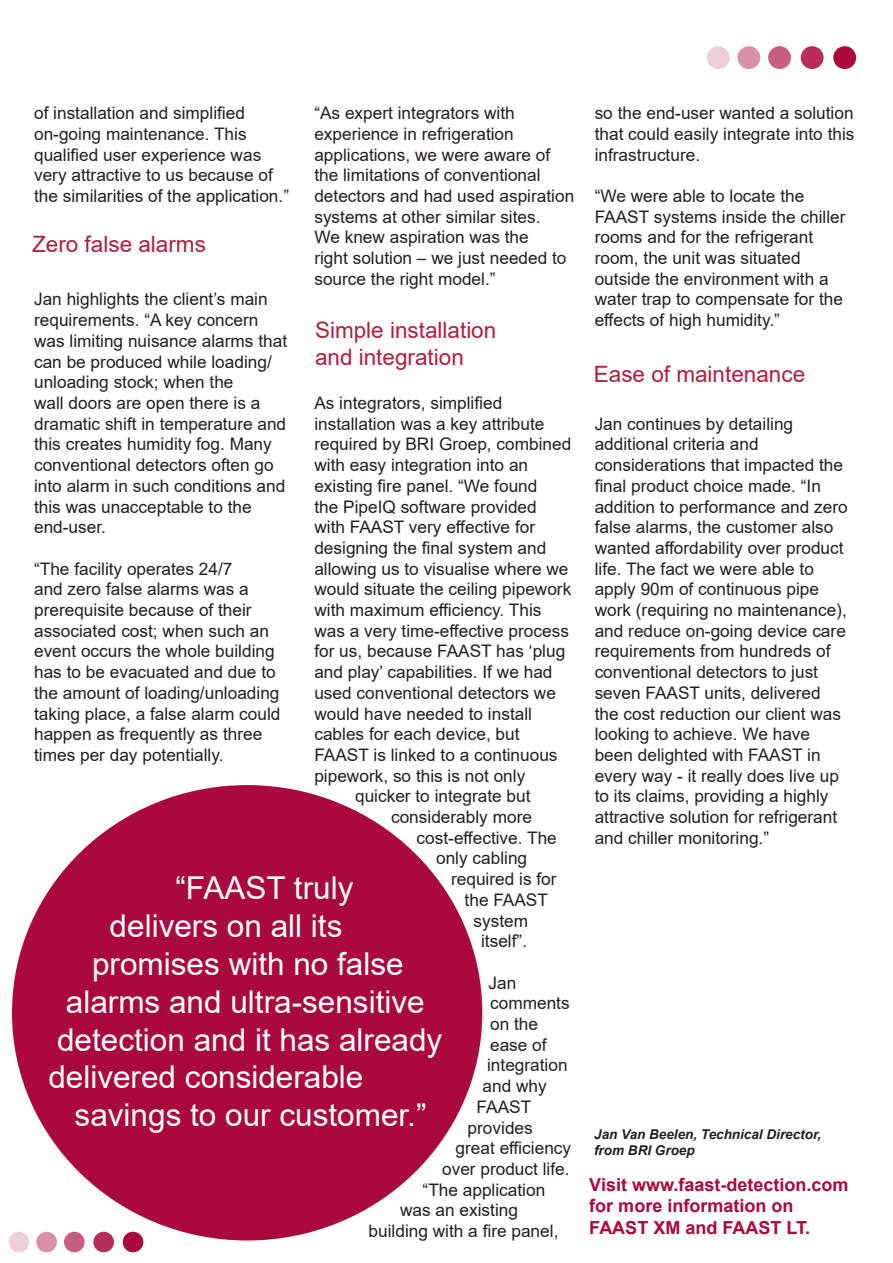
<style>
.page{position:relative;width:893px;height:1263px;background:#fff}
.page>*{position:absolute;margin:0;border:0;box-sizing:border-box;transform-origin:0 0}
.Body_text{font:31.5px/37.8px "Arial";color:#fff}
.t1{font:22.5px/27px "Arial";color:#b11e3b}
.t2{font:700 18px/21.6px "Arial";color:#aa093d}
.t3{font:17.25px/20.7px "Arial";color:#231f20}
.t4{font:italic 700 13.5px/16.2px "Arial";color:#231f20}
</style>
<div class="page">
<div style="left:833px;top:46px;width:23px;height:23px;background:#aa093d;border-radius:50%"></div>
<div style="left:123px;top:1232px;width:20px;height:20px;background:#aa093d;border-radius:50%"></div>
<svg style="left:801px;top:46px;width:23px;height:23px"></svg>
<div style="left:93px;top:1232px;width:21px;height:20px;background:#b72e5a;border-radius:50%"></div>
<div style="left:768px;top:46px;width:23px;height:23px;background:#c85f81;border-radius:50%"></div>
<div style="left:64px;top:1232px;width:21px;height:20px;background:#c85f81;border-radius:50%"></div>
<div style="left:737px;top:46px;width:23px;height:23px;background:#d991a8;border-radius:50%"></div>
<div style="left:36px;top:1232px;width:21px;height:20px;background:#d991a8;border-radius:50%"></div>
<div style="left:707px;top:46px;width:23px;height:23px;background:#eeced8;border-radius:50%"></div>
<div style="left:9px;top:1232px;width:20px;height:20px;background:#eeced8;border-radius:50%"></div>
<div style="left:12px;top:785px;width:470px;height:455px;background:#aa093d;border-radius:50%"></div>
<p class="t3" style="left:34px;top:103px;width:257px">of installation and simplified on-going maintenance. This qualified user experience was very attractive to us because of the similarities of the application.”</p>
<p class="t1" style="left:32px;top:230px;width:175px">Zero false alarms</p>
<p class="t3" style="left:314px;top:103px;width:261px">“As expert integrators with experience in refrigeration applications, we were aware of the limitations of conventional detectors and had used aspiration systems at other similar sites.<br>We knew aspiration was the<br>right solution – we just needed to source the right model.”</p>
<p class="t3" style="left:34px;top:289px;width:255px">Jan highlights the client’s main requirements. “A key concern was limiting nuisance alarms that can be produced while loading/ unloading stock; when the<br>wall doors are open there is a dramatic shift in temperature and this creates humidity fog. Many conventional detectors often go into alarm in such conditions and this was unacceptable to the end-user.</p>
<p class="t3" style="left:34px;top:558px;width:248px">“The facility operates 24/7<br>and zero false alarms was a prerequisite because of their associated cost; when such an event occurs the whole building has to be evacuated and due to the amount of loading/unloading taking place, a false alarm could happen as frequently as three times per day potentially.</p>
<p class="t1" style="left:315px;top:316px;width:183px">Simple installation and integration</p>
<p class="t3" style="left:314px;top:392px;width:189px">As integrators, simplified</p>
<p class="t3" style="left:314px;top:413px;width:232px">installation was a key attribute</p>
<p class="t3" style="left:314px;top:434px;width:258px">required by BRI Groep, combined</p>
<p class="t3" style="left:314px;top:455px;width:215px">with easy integration into an</p>
<p class="t3" style="left:314px;top:475px;width:225px">existing fire panel. “We found</p>
<p class="t3" style="left:314px;top:496px;width:224px">the PipeIQ software provided</p>
<p class="t3" style="left:314px;top:517px;width:222px">with FAAST very effective for</p>
<p class="t3" style="left:314px;top:537px;width:234px">designing the final system and</p>
<p class="t3" style="left:314px;top:558px;width:256px">allowing us to visualise where we</p>
<p class="t3" style="left:314px;top:579px;width:258px">would situate the ceiling pipework</p>
<p class="t3" style="left:314px;top:599px;width:229px">with maximum efficiency. This</p>
<p class="t3" style="left:314px;top:620px;width:256px">was a very time-effective process</p>
<p class="t3" style="left:314px;top:641px;width:252px">for us, because FAAST has ‘plug</p>
<p class="t3" style="left:314px;top:662px;width:240px">and play’ capabilities. If we had</p>
<p class="t3" style="left:314px;top:682px;width:243px">used conventional detectors we</p>
<p class="t3" style="left:314px;top:703px;width:219px">would have needed to install</p>
<p class="t3" style="left:314px;top:724px;width:207px">cables for each device, but</p>
<p class="t3" style="left:314px;top:744px;width:245px">FAAST is linked to a continuous</p>
<p class="t3" style="left:314px;top:765px;width:212px">pipework, so this is not only</p>
<p class="t3" style="left:355px;top:786px;width:177px">quicker to integrate but</p>
<p class="t3" style="left:391px;top:806px;width:142px">considerably more</p>
<p class="t3" style="left:417px;top:827px;width:142px">cost-effective. The</p>
<p class="t3" style="left:436px;top:848px;width:93px">only cabling</p>
<p class="t3" style="left:451px;top:869px;width:107px">required is for</p>
<p class="t3" style="left:465px;top:889px;width:85px">the FAAST</p>
<p class="t3" style="left:474px;top:910px;width:56px">system</p>
<p class="t3" style="left:481px;top:931px;width:48px">itself”.</p>
<p class="t3" style="left:489px;top:972px;width:29px">Jan</p>
<p class="t3" style="left:490px;top:993px;width:81px">comments</p>
<p class="t3" style="left:490px;top:1013px;width:49px">on the</p>
<p class="t3" style="left:490px;top:1034px;width:58px">ease of</p>
<p class="t3" style="left:487px;top:1055px;width:82px">integration</p>
<p class="t3" style="left:483px;top:1076px;width:66px">and why</p>
<p class="t3" style="left:477px;top:1096px;width:56px">FAAST</p>
<p class="t3" style="left:468px;top:1117px;width:67px">provides</p>
<p class="t3" style="left:456px;top:1138px;width:117px">great efficiency</p>
<p class="t3" style="left:442px;top:1158px;width:129px">over product life.</p>
<p class="t3" style="left:423px;top:1179px;width:124px">“The application</p>
<p class="t3" style="left:400px;top:1200px;width:119px">was an existing</p>
<p class="t3" style="left:369px;top:1220px;width:191px">building with a fire panel,</p>
<p class="Body_text" style="left:175px;top:869px;width:179px">“FAAST truly</p>
<p class="Body_text" style="left:110px;top:907px;width:234px">delivers on all its</p>
<p class="Body_text" style="left:92px;top:945px;width:313px">promises with no false</p>
<p class="Body_text" style="left:66px;top:983px;width:360px">alarms and ultra-sensitive</p>
<p class="Body_text" style="left:57px;top:1020px;width:387px">detection and it has already</p>
<p class="Body_text" style="left:75px;top:1058px;width:353px;text-indent:-26px">delivered considerable savings to our customer.”</p>
<p class="t3" style="left:595px;top:103px;width:261px;text-align:justify">so the end-user wanted a solution that could easily integrate into this infrastructure.</p>
<p class="t3" style="left:595px;top:185px;width:252px">“We were able to locate the<br>FAAST systems inside the chiller rooms and for the refrigerant room, the unit was situated outside the environment with a water trap to compensate for the effects of high humidity.”</p>
<p class="t1" style="left:594px;top:360px;width:213px">Ease of maintenance</p>
<p class="t3" style="left:595px;top:413px;width:255px">Jan continues by detailing additional criteria and considerations that impacted the final product choice made. “In addition to performance and zero false alarms, the customer also wanted affordability over product life. The fact we were able to apply 90m of continuous pipe work (requiring no maintenance), and reduce on-going device care requirements from hundreds of conventional detectors to just seven FAAST units, delivered the cost reduction our client was looking to achieve. We have been delighted with FAAST in every way - it really does live up to its claims, providing a highly attractive solution for refrigerant and chiller monitoring.”</p>
<p class="t4" style="left:594px;top:1126px;width:229px">Jan Van Beelen, Technical Director, from BRI Groep</p>
<p class="t2" style="left:589px;top:1174px;width:261px">Visit www.faast-detection.com for more information on<br>FAAST XM and FAAST LT.</p>
</div>
